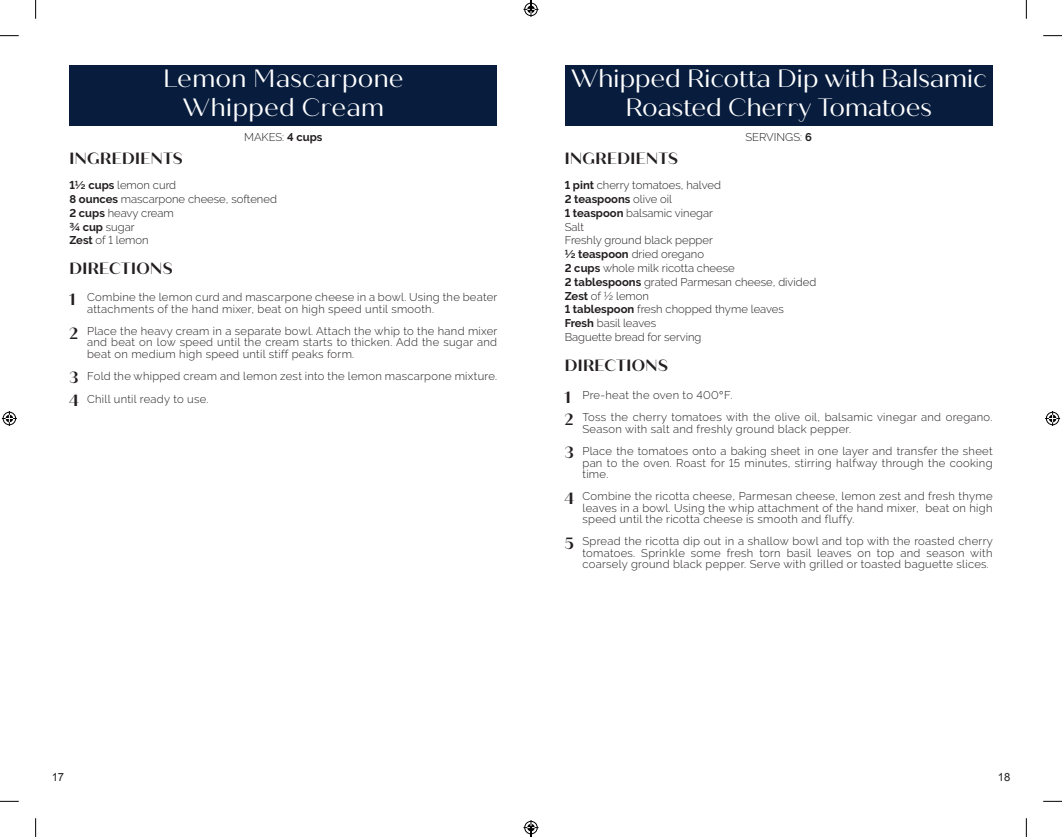
<style>
.page{position:relative;width:1062px;height:837px;background:#fff}
.page>*{position:absolute;margin:0;border:0;box-sizing:border-box;transform-origin:0 0}
.t1{font:25px/28.8px "Quiche Sans";letter-spacing:-.015em;color:#fff;text-align:center}
.t2{font:700 16.25px "Quiche Sans";letter-spacing:.025em;color:#231f20}
.t3{font:300 11.25px/11.2px "Raleway";letter-spacing:.025em;color:#231f20;text-align:justify}
.t4{font:300 11.25px "Raleway";color:#231f20}
.t5{font:700 11.25px "Raleway";color:#231f20}
.t6{font:11.25px "Arial";color:#231f20}
.s1{font-weight:700}
.s2{font-weight:300}
.s3{font-family:"Gotham"}
</style>
<div class="page">
<div style="left:69px;top:65px;width:428px;height:60px;background:#081d3e"></div>
<div style="left:564px;top:65px;width:428px;height:60px;background:#081d3e"></div>
<svg style="left:0;top:35px;width:19px;height:1px"></svg>
<svg style="left:1043px;top:35px;width:18px;height:1px"></svg>
<svg style="left:0;top:800px;width:19px;height:1px"></svg>
<svg style="left:1043px;top:800px;width:18px;height:1px"></svg>
<svg style="left:35px;top:0;width:1px;height:19px"></svg>
<svg style="left:35px;top:818px;width:1px;height:18px"></svg>
<svg style="left:1025px;top:0;width:1px;height:19px"></svg>
<svg style="left:1025px;top:818px;width:1px;height:18px"></svg>
<svg style="left:2px;top:411px;width:15px;height:15px"></svg>
<svg style="left:1045px;top:411px;width:14px;height:15px"></svg>
<svg style="left:523px;top:0;width:15px;height:17px"></svg>
<svg style="left:523px;top:820px;width:15px;height:16px"></svg>
<p class="t1" style="left:163px;top:65px;width:242px">Lemon Mascarpone</p>
<p class="t1" style="left:182px;top:94px;width:203px">Whipped Cream</p>
<p class="t2" style="left:69px;top:149px;width:115px">INGREDIENTS</p>
<p class="t4" style="left:69px;top:179px;width:108px"><span class="s1">1½ cups</span> lemon curd</p>
<p class="t4" style="left:69px;top:192px;width:209px"><span class="s1">8 ounces</span> mascarpone cheese, softened</p>
<p class="t4" style="left:69px;top:206px;width:106px"><span class="s1">2 cups</span> heavy cream</p>
<p class="t3" style="left:69px;top:221px;width:67px"><span class="s1">¾ cup</span> sugar</p>
<p class="t3" style="left:69px;top:235px;width:81px"><span class="s1">Zest</span> of 1 lemon</p>
<p class="t3" style="left:244px;top:131px;width:80px">MAKES: <span class="s1">4 cups</span></p>
<p class="t2" style="left:69px;top:258px;width:104px">DIRECTIONS</p>
<p class="t2" style="left:69px;top:290px;width:8px">1</p>
<p class="t2" style="left:69px;top:323px;width:11px">2</p>
<p class="t2" style="left:69px;top:367px;width:11px">3</p>
<p class="t2" style="left:69px;top:391px;width:11px">4</p>
<p class="t3" style="left:87px;top:291px;width:412px">Combine the lemon curd and mascarpone cheese in a bowl. Using the beater attachments of the hand mixer, beat on high speed until smooth.</p>
<p class="t3" style="left:87px;top:325px;width:412px">Place the heavy cream in a separate bowl. Attach the whip to the hand mixer and beat on low speed until the cream starts to thicken. Add the sugar and beat on medium high speed until stiff peaks form.</p>
<p class="t3" style="left:87px;top:370px;width:411px">Fold the whipped cream and lemon zest into the lemon mascarpone mixture.</p>
<p class="t3" style="left:87px;top:393px;width:123px">Chill until ready to use.</p>
<p class="t1" style="left:570px;top:65px;width:417px">Whipped Ricotta Dip with Balsamic<br>Roasted Cherry Tomatoes</p>
<p class="t2" style="left:564px;top:149px;width:115px">INGREDIENTS</p>
<p class="t4" style="left:564px;top:179px;width:158px"><span class="s1">1 pint</span> cherry tomatoes, halved</p>
<p class="t5" style="left:564px;top:193px;width:109px">2 teaspoons <span class="s2">olive oil</span></p>
<p class="t4" style="left:564px;top:206px;width:150px"><span class="s1">1 teaspoon</span> balsamic vinegar</p>
<p class="t3" style="left:564px;top:221px;width:21px">Salt</p>
<p class="t4" style="left:564px;top:234px;width:150px">Freshly ground black pepper</p>
<p class="t4" style="left:564px;top:247px;width:141px"><span class="s1">½ teaspoon</span> dried oregano</p>
<p class="t4" style="left:564px;top:261px;width:171px"><span class="s1">2 cups</span> whole milk ricotta cheese</p>
<p class="t4" style="left:564px;top:275px;width:253px"><span class="s1">2 tablespoons</span> grated Parmesan cheese, divided</p>
<p class="t3" style="left:564px;top:290px;width:86px"><span class="s1">Zest</span> of ½ lemon</p>
<p class="t4" style="left:564px;top:302px;width:220px"><span class="s1">1 tablespoon</span> fresh chopped thyme leaves</p>
<p class="t4" style="left:564px;top:316px;width:93px"><span class="s1">Fresh</span> basil leaves</p>
<p class="t4" style="left:564px;top:330px;width:138px">Baguette bread for serving</p>
<p class="t4" style="left:745px;top:130px;width:68px">SERVINGS: <span class="s1">6</span></p>
<p class="t2" style="left:564px;top:355px;width:104px">DIRECTIONS</p>
<p class="t2" style="left:564px;top:387px;width:8px">1</p>
<p class="t2" style="left:564px;top:409px;width:11px">2</p>
<p class="t2" style="left:564px;top:442px;width:11px">3</p>
<p class="t2" style="left:564px;top:488px;width:11px">4</p>
<p class="t2" style="left:564px;top:533px;width:11px">5</p>
<p class="t3" style="left:582px;top:389px;width:151px">Pre-heat the oven to 400<span class="s3">°</span>F.</p>
<p class="t3" style="left:582px;top:411px;width:411px">Toss the cherry tomatoes with the olive oil, balsamic vinegar and oregano.<br>Season with salt and freshly ground black pepper.</p>
<p class="t3" style="left:582px;top:445px;width:411px">Place the tomatoes onto a baking sheet in one layer and transfer the sheet pan to the oven. Roast for 15 minutes, stirring halfway through the cooking time.</p>
<p class="t3" style="left:582px;top:490px;width:411px">Combine the ricotta cheese, Parmesan cheese, lemon zest and fresh thyme leaves in a bowl. Using the whip attachment of the hand mixer, beat on high speed until the ricotta cheese is smooth and fluffy.</p>
<p class="t3" style="left:582px;top:535px;width:412px">Spread the ricotta dip out in a shallow bowl and top with the roasted cherry tomatoes. Sprinkle some fresh torn basil leaves on top and season with coarsely ground black pepper. Serve with grilled or toasted baguette slices.</p>
<p class="t6" style="left:52px;top:769px;width:14px">17</p>
<p class="t6" style="left:997px;top:769px;width:14px">18</p>
</div>
